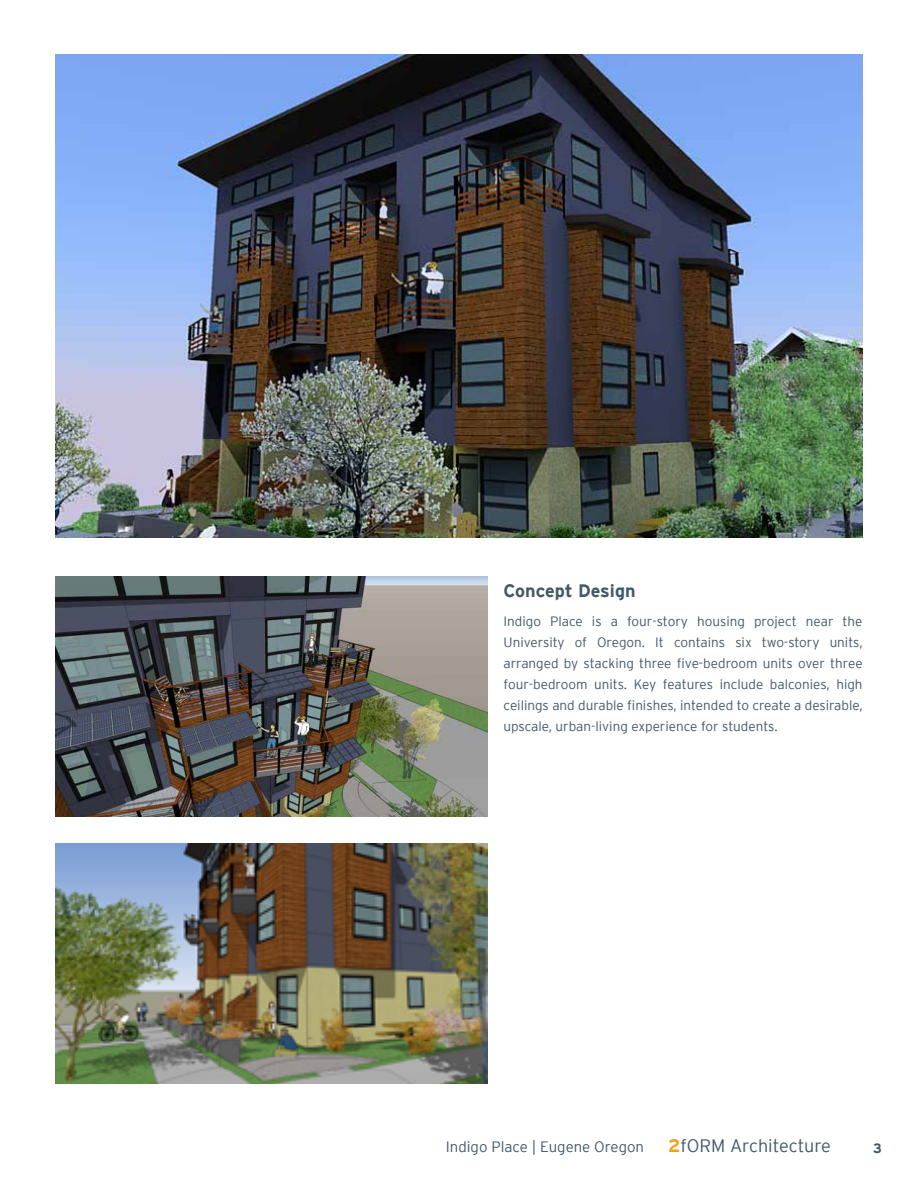
<style>
.page{position:relative;width:918px;height:1188px;background:#fff}
.page>*{position:absolute;margin:0;border:0;box-sizing:border-box;transform-origin:0 0}
.t1{font:300 18px "Interstate";color:#425968}
.t2{font:700 18px "Interstate";color:#425968}
.t3{font:300 15px "Interstate";color:#425968}
.t4{font:300 13.5px/21px "Interstate";color:#425968;text-align:justify}
.t5{font:700 13.5px "Interstate";color:#425968}
.s1{font-weight:700;color:#f6a01a}
</style>
<div class="page">
<img style="left:55px;top:54px;width:808px;height:484px">
<img style="left:55px;top:577px;width:432px;height:240px">
<img style="left:55px;top:844px;width:432px;height:239px">
<h1 class="t2" style="left:504px;top:581px;width:134px">Concept Design</h1>
<p class="t4" style="left:504px;top:610px;width:361px">Indigo Place is a four-story housing project near the University of Oregon. It contains six two-story units, arranged by stacking three five-bedroom units over three four-bedroom units. Key features include balconies, high ceilings and durable finishes, intended to create a desirable, upscale, urban-living experience for students.</p>
<p class="t3" style="left:446px;top:1138px;width:200px">Indigo Place | Eugene Oregon</p>
<h1 class="t1" style="left:668px;top:1135px;width:164px"><span class="s1">2</span>fORM Architecture</h1>
<p class="t5" style="left:873px;top:1141px;width:10px">3</p>
</div>
